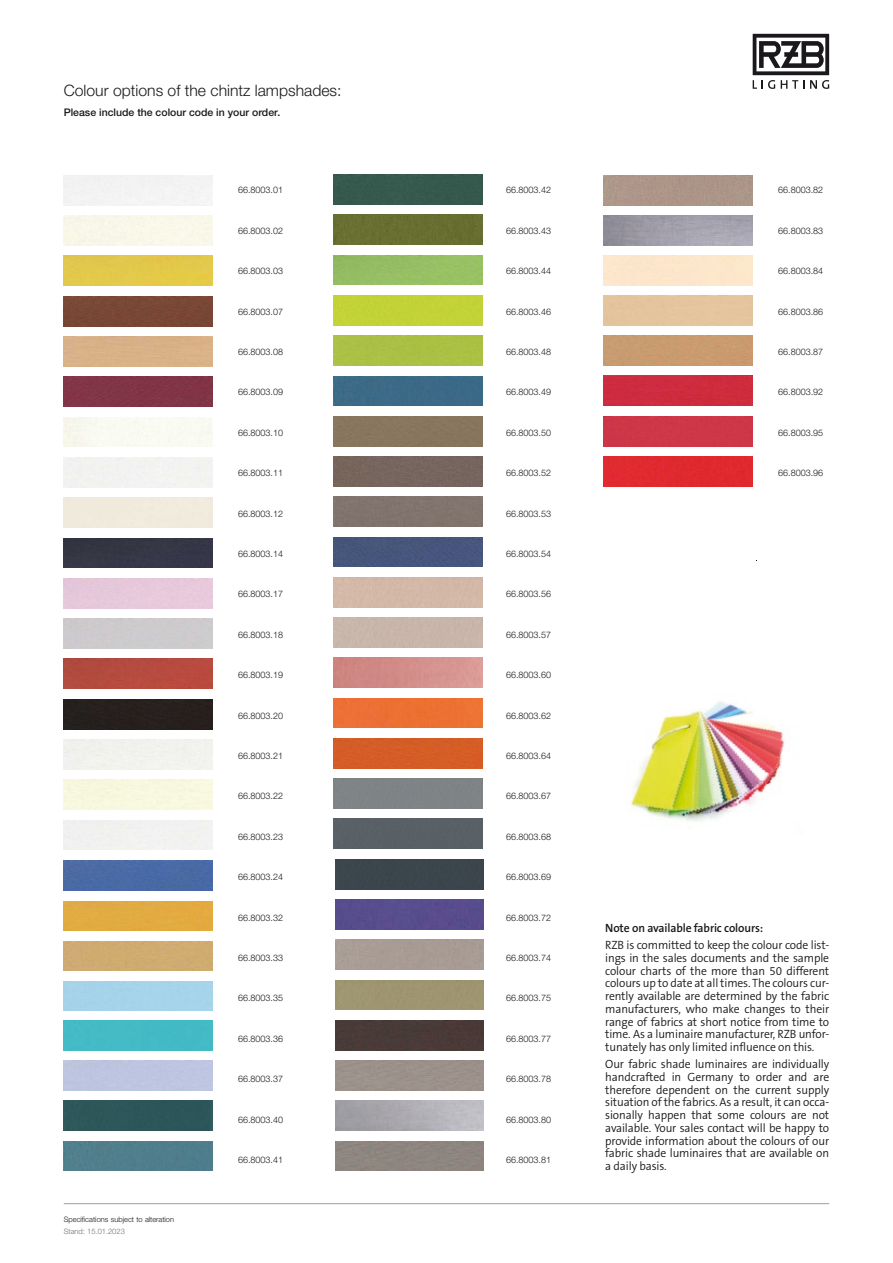
<style>
.page{position:relative;width:893px;height:1263px;background:#fff}
.page>*{position:absolute;margin:0;border:0;box-sizing:border-box;transform-origin:0 0}
.t1{font:300 15.75px "Helvetica Neue LTW1 G";color:#1a181c}
.t2{font:300 12px/12.8px "The Sans B W4";letter-spacing:-.01em;color:#1a181c;text-align:justify}
.t3{font:600 12px "The Sans B W6";letter-spacing:-.01em;color:#1a181c}
.t4{font:500 10.5px "Helvetica Neue LTW1 G";color:#1a181c}
.t5{font:300 9px "Helvetica Neue LTW1 G";color:#1a181c}
.t6{font:300 7.5px "Helvetica Neue LTW1 G";color:#1a181c}
.t7{font:300 7.5px "Helvetica Neue LTW1 G";color:#707173}
</style>
<div class="page">
<svg style="left:753px;top:34px;width:76px;height:55px"></svg>
<hr style="left:64px;top:1203px;width:765px;height:1px;background:#9d9fa0">
<div style="left:64px;top:256px;width:149px;height:30px;background:#e3c94a"></div>
<div style="left:64px;top:296px;width:149px;height:30px;background:#794736"></div>
<div style="left:64px;top:377px;width:149px;height:30px;background:#803546"></div>
<div style="left:64px;top:538px;width:149px;height:30px;background:#353746"></div>
<div style="left:64px;top:659px;width:149px;height:30px;background:#b64b3f"></div>
<div style="left:64px;top:860px;width:149px;height:30px;background:#496aa5"></div>
<div style="left:64px;top:699px;width:149px;height:30px;background:#27201d"></div>
<div style="left:64px;top:901px;width:149px;height:30px;background:#e2ab41"></div>
<div style="left:64px;top:941px;width:149px;height:30px;background:#cfab70"></div>
<div style="left:64px;top:1021px;width:149px;height:29px;background:#43bbc6"></div>
<div style="left:334px;top:175px;width:149px;height:29px;background:#36594d"></div>
<div style="left:64px;top:1141px;width:149px;height:30px;background:#4f7e8c"></div>
<div style="left:64px;top:1101px;width:149px;height:30px;background:#2d5659"></div>
<div style="left:334px;top:215px;width:149px;height:30px;background:#686e30"></div>
<div style="left:334px;top:255px;width:149px;height:30px;background:#97bf64"></div>
<div style="left:334px;top:295px;width:149px;height:30px;background:#c3d337"></div>
<div style="left:334px;top:537px;width:149px;height:30px;background:#46567c"></div>
<div style="left:334px;top:376px;width:149px;height:30px;background:#3b6a87"></div>
<div style="left:334px;top:698px;width:149px;height:30px;background:#ec7133"></div>
<div style="left:334px;top:416px;width:149px;height:30px;background:#88765e"></div>
<div style="left:334px;top:456px;width:149px;height:30px;background:#76655e"></div>
<div style="left:334px;top:497px;width:149px;height:30px;background:#81746d"></div>
<div style="left:334px;top:738px;width:149px;height:30px;background:#d55d26"></div>
<div style="left:335px;top:859px;width:149px;height:30px;background:#3b464c"></div>
<div style="left:335px;top:899px;width:149px;height:30px;background:#584d8c"></div>
<div style="left:334px;top:819px;width:149px;height:30px;background:#596066"></div>
<div style="left:335px;top:1020px;width:149px;height:30px;background:#493a37"></div>
<div style="left:604px;top:175px;width:149px;height:30px;background:#ad9688"></div>
<div style="left:604px;top:336px;width:149px;height:30px;background:#c99b6f"></div>
<div style="left:604px;top:416px;width:149px;height:30px;background:#ce3747"></div>
<div style="left:604px;top:456px;width:149px;height:30px;background:#e02a2f"></div>
<div style="left:604px;top:376px;width:149px;height:30px;background:#ce2c3f"></div>
<div style="left:334px;top:336px;width:149px;height:29px;background:#aac045"></div>
<img style="left:630px;top:701px;width:155px;height:120px">
<h1 class="t1" style="left:64px;top:81px;width:279px">Colour options of the chintz lampshades:</h1>
<p class="t4" style="left:64px;top:105px;width:218px">Please include the colour code in your order.</p>
<p class="t6" style="left:64px;top:1214px;width:112px">Specifications subject to alteration</p>
<p class="t7" style="left:64px;top:1226px;width:63px">Stand: 15.01.2023</p>
<p class="t5" style="left:238px;top:185px;width:47px">66.8003.01</p>
<p class="t5" style="left:238px;top:225px;width:47px">66.8003.02</p>
<p class="t5" style="left:238px;top:266px;width:47px">66.8003.03</p>
<p class="t5" style="left:238px;top:306px;width:47px">66.8003.07</p>
<p class="t5" style="left:238px;top:346px;width:47px">66.8003.08</p>
<p class="t5" style="left:238px;top:387px;width:47px">66.8003.09</p>
<p class="t5" style="left:238px;top:427px;width:47px">66.8003.10</p>
<p class="t5" style="left:238px;top:468px;width:47px">66.8003.11</p>
<p class="t5" style="left:238px;top:508px;width:47px">66.8003.12</p>
<p class="t5" style="left:238px;top:548px;width:47px">66.8003.14</p>
<p class="t5" style="left:238px;top:589px;width:47px">66.8003.17</p>
<p class="t5" style="left:238px;top:629px;width:47px">66.8003.18</p>
<p class="t5" style="left:238px;top:669px;width:47px">66.8003.19</p>
<p class="t5" style="left:238px;top:710px;width:47px">66.8003.20</p>
<p class="t5" style="left:238px;top:750px;width:47px">66.8003.21</p>
<p class="t5" style="left:238px;top:791px;width:47px">66.8003.22</p>
<p class="t5" style="left:238px;top:831px;width:47px">66.8003.23</p>
<p class="t5" style="left:238px;top:871px;width:47px">66.8003.24</p>
<p class="t5" style="left:238px;top:912px;width:47px">66.8003.32</p>
<p class="t5" style="left:238px;top:952px;width:47px">66.8003.33</p>
<p class="t5" style="left:238px;top:993px;width:47px">66.8003.35</p>
<p class="t5" style="left:238px;top:1033px;width:47px">66.8003.36</p>
<p class="t5" style="left:238px;top:1073px;width:47px">66.8003.37</p>
<p class="t5" style="left:238px;top:1114px;width:47px">66.8003.40</p>
<p class="t5" style="left:238px;top:1154px;width:47px">66.8003.41</p>
<p class="t5" style="left:506px;top:185px;width:47px">66.8003.42</p>
<p class="t5" style="left:506px;top:225px;width:47px">66.8003.43</p>
<p class="t5" style="left:506px;top:266px;width:47px">66.8003.44</p>
<p class="t5" style="left:506px;top:306px;width:47px">66.8003.46</p>
<p class="t5" style="left:506px;top:346px;width:47px">66.8003.48</p>
<p class="t5" style="left:506px;top:387px;width:47px">66.8003.49</p>
<p class="t5" style="left:506px;top:427px;width:47px">66.8003.50</p>
<p class="t5" style="left:506px;top:467px;width:47px">66.8003.52</p>
<p class="t5" style="left:506px;top:508px;width:47px">66.8003.53</p>
<p class="t5" style="left:506px;top:548px;width:47px">66.8003.54</p>
<p class="t5" style="left:506px;top:589px;width:47px">66.8003.56</p>
<p class="t5" style="left:506px;top:629px;width:47px">66.8003.57</p>
<p class="t5" style="left:506px;top:669px;width:47px">66.8003.60</p>
<p class="t5" style="left:506px;top:710px;width:47px">66.8003.62</p>
<p class="t5" style="left:506px;top:750px;width:47px">66.8003.64</p>
<p class="t5" style="left:506px;top:791px;width:47px">66.8003.67</p>
<p class="t5" style="left:506px;top:831px;width:47px">66.8003.68</p>
<p class="t5" style="left:506px;top:871px;width:47px">66.8003.69</p>
<p class="t5" style="left:506px;top:912px;width:47px">66.8003.72</p>
<p class="t5" style="left:506px;top:952px;width:47px">66.8003.74</p>
<p class="t5" style="left:506px;top:993px;width:47px">66.8003.75</p>
<p class="t5" style="left:506px;top:1033px;width:47px">66.8003.77</p>
<p class="t5" style="left:506px;top:1073px;width:47px">66.8003.78</p>
<p class="t5" style="left:506px;top:1114px;width:47px">66.8003.80</p>
<p class="t5" style="left:506px;top:1154px;width:47px">66.8003.81</p>
<p class="t5" style="left:778px;top:185px;width:47px">66.8003.82</p>
<p class="t5" style="left:778px;top:225px;width:47px">66.8003.83</p>
<p class="t5" style="left:778px;top:265px;width:47px">66.8003.84</p>
<p class="t5" style="left:778px;top:306px;width:47px">66.8003.86</p>
<p class="t5" style="left:778px;top:346px;width:47px">66.8003.87</p>
<p class="t5" style="left:778px;top:387px;width:47px">66.8003.92</p>
<p class="t5" style="left:778px;top:427px;width:47px">66.8003.95</p>
<p class="t5" style="left:778px;top:467px;width:47px">66.8003.96</p>
<p class="t3" style="left:605px;top:920px;width:160px">Note on available fabric colours:</p>
<p class="t2" style="left:605px;top:939px;width:225px">RZB is committed to keep the colour code list&shy;ings in the sales documents and the sample colour charts of the more than 50 different colours up to date at all times. The colours cur&shy;rently available are determined by the fabric manufacturers, who make changes to their range of fabrics at short notice from time to time. As a luminaire manufacturer, RZB unfor&shy;tunately has only limited influence on this.</p>
<p class="t2" style="left:605px;top:1058px;width:225px">Our fabric shade luminaires are individually handcrafted in Germany to order and are therefore dependent on the current supply situation of the fabrics. As a result, it can occa&shy;sionally happen that some colours are not available. Your sales contact will be happy to provide information about the colours of our fabric shade luminaires that are available on a daily basis.</p>
</div>
